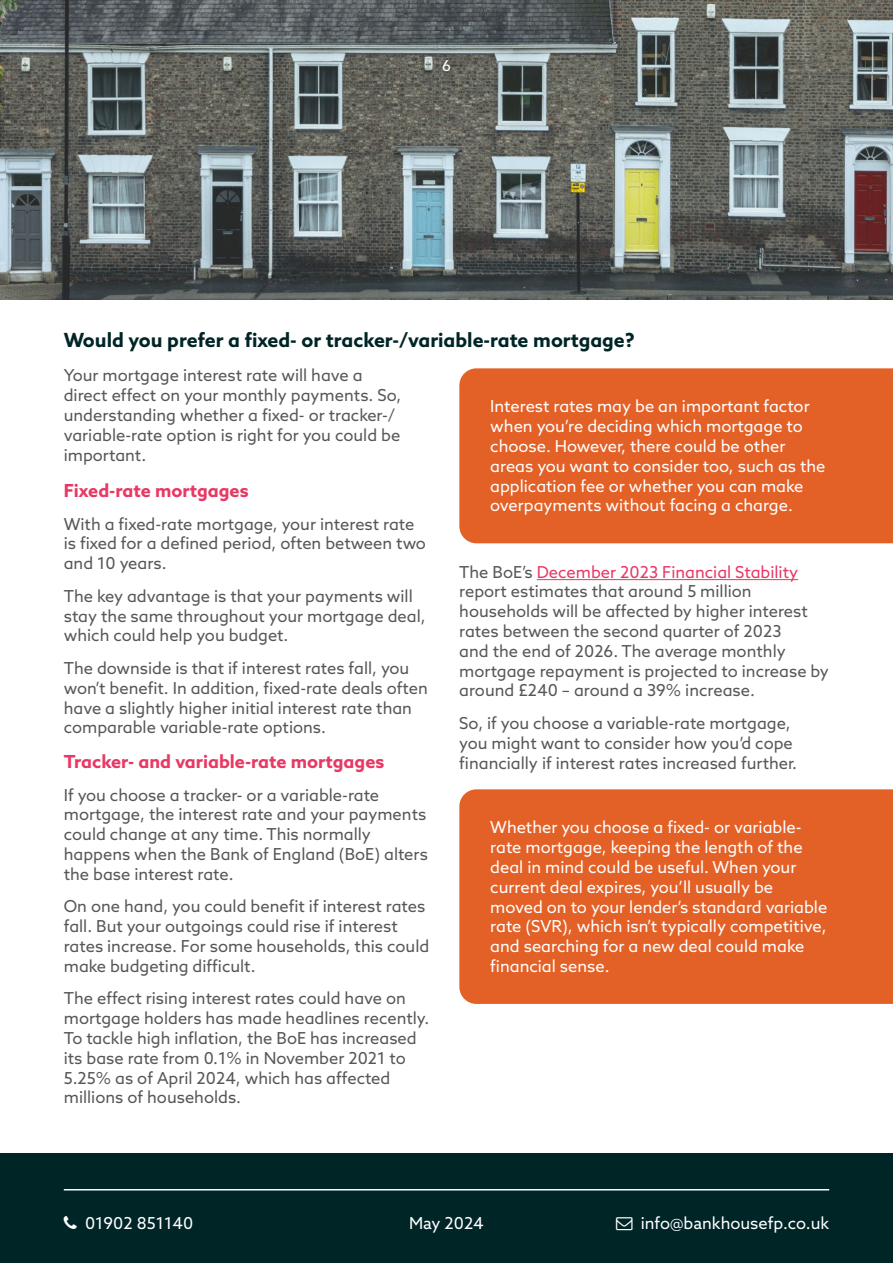
<style>
.page{position:relative;width:893px;height:1263px;background:#fff}
.page>*{position:absolute;margin:0;border:0;box-sizing:border-box;transform-origin:0 0}
.t1{font:700 19.5px "Azo Sans";color:#002526}
.t2{font:700 18px "Azo Sans";color:#e83864}
.t3{font:16.5px/19.8px "Azo Sans";color:#575756}
.t4{font:16.5px/19.8px "Azo Sans";color:#fff}
.t5{font:15px "Azo Sans";color:#fff}
.s1{color:#e83864}
</style>
<div class="page">
<img style="left:0;top:0;width:893px;height:300px">
<div style="left:0;top:1153px;width:893px;height:110px;background:#002526"></div>
<hr style="left:64px;top:1189px;width:765px;height:1px;background:#fff">
<div style="left:459px;top:368px;width:434px;height:175px;background:#e36127"></div>
<hr style="left:537px;top:579px;width:261px;height:1px;background:#e83864">
<div style="left:459px;top:789px;width:434px;height:215px;background:#e36127"></div>
<p class="t5" style="left:442px;top:56px;width:10px">6</p>
<p class="t1" style="left:64px;top:327px;width:573px">Would you prefer a fixed- or tracker-/variable-rate mortgage?</p>
<p class="t3" style="left:64px;top:365px;width:339px">Your mortgage interest rate will have a direct effect on your monthly payments. So, understanding whether a fixed- or tracker-/ variable-rate option is right for you could be important.</p>
<p class="t2" style="left:64px;top:479px;width:186px">Fixed-rate mortgages</p>
<p class="t3" style="left:64px;top:514px;width:364px">With a fixed-rate mortgage, your interest rate is fixed for a defined period, often between two and 10 years.</p>
<p class="t3" style="left:64px;top:586px;width:363px">The key advantage is that your payments will stay the same throughout your mortgage deal, which could help you budget.</p>
<p class="t3" style="left:64px;top:658px;width:366px">The downside is that if interest rates fall, you won’t benefit. In addition, fixed-rate deals often have a slightly higher initial interest rate than comparable variable-rate options.</p>
<p class="t2" style="left:64px;top:750px;width:322px">Tracker- and variable-rate mortgages</p>
<p class="t3" style="left:64px;top:784px;width:366px">If you choose a tracker- or a variable-rate mortgage, the interest rate and your payments could change at any time. This normally happens when the Bank of England (BoE) alters the base interest rate.</p>
<p class="t3" style="left:64px;top:896px;width:367px">On one hand, you could benefit if interest rates fall. But your outgoings could rise if interest rates increase. For some households, this could make budgeting difficult.</p>
<p class="t3" style="left:64px;top:988px;width:367px">The effect rising interest rates could have on mortgage holders has made headlines recently.<br>To tackle high inflation, the BoE has increased its base rate from 0.1% in November 2021 to 5.25% as of April 2024, which has affected millions of households.</p>
<p class="t4" style="left:490px;top:396px;width:337px">Interest rates may be an important factor when you’re deciding which mortgage to choose. However, there could be other areas you want to consider too, such as the application fee or whether you can make overpayments without facing a charge.</p>
<p class="t3" style="left:459px;top:562px;width:371px">The BoE’s <span class="s1">December 2023 Financial Stability </span>report estimates that around 5 million households will be affected by higher interest rates between the second quarter of 2023<br>and the end of 2026. The average monthly mortgage repayment is projected to increase by around £240 – around a 39% increase.</p>
<p class="t3" style="left:459px;top:713px;width:339px">So, if you choose a variable-rate mortgage, you might want to consider how you’d cope financially if interest rates increased further.</p>
<p class="t4" style="left:490px;top:817px;width:339px">Whether you choose a fixed- or variable&shy;rate mortgage, keeping the length of the deal in mind could be useful. When your current deal expires, you’ll usually be moved on to your lender’s standard variable rate (SVR), which isn’t typically competitive, and searching for a new deal could make financial sense.</p>
<p class="t4" style="left:85px;top:1213px;width:110px">01902 851140</p>
<p class="t4" style="left:409px;top:1213px;width:76px">May 2024</p>
<p class="t4" style="left:641px;top:1213px;width:190px">info@bankhousefp.co.uk</p>
</div>
